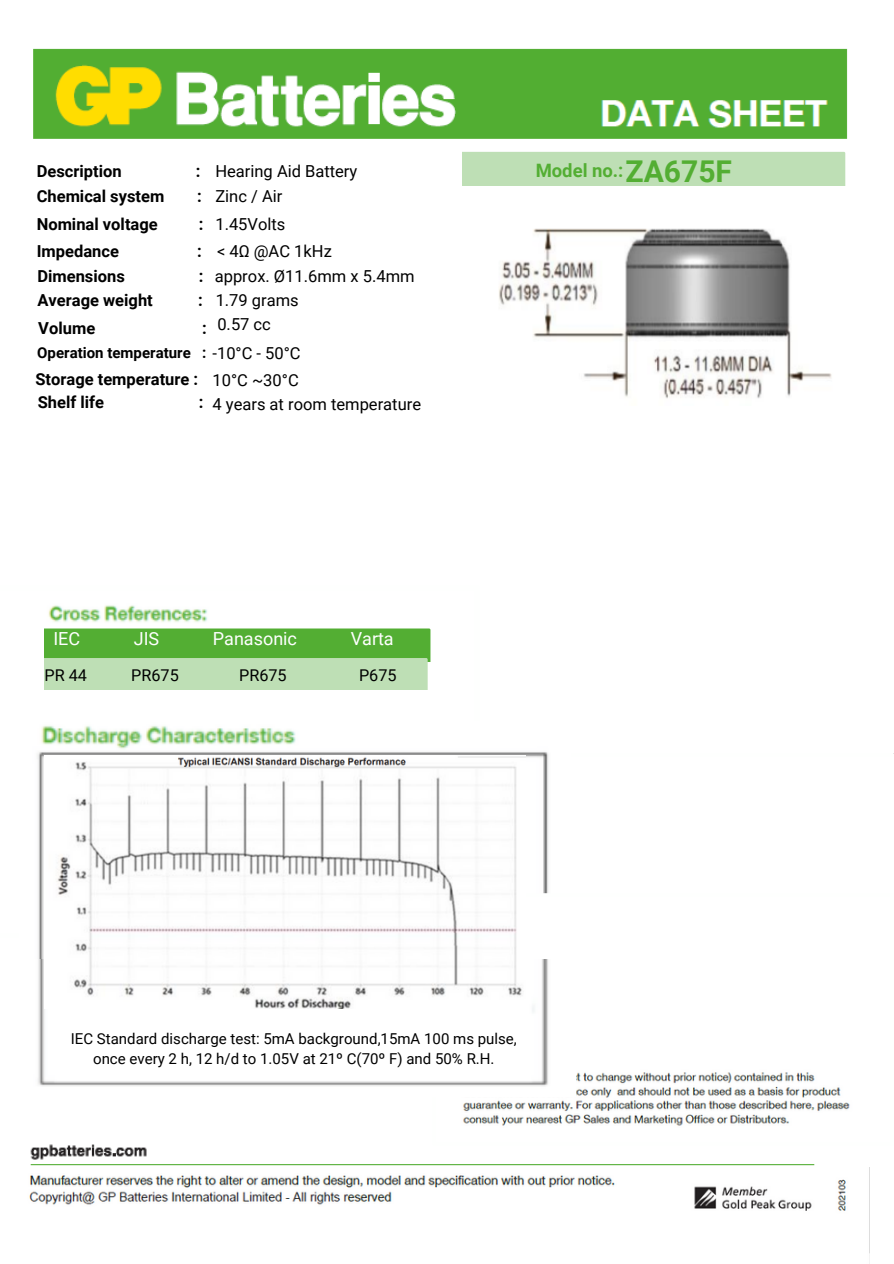
<style>
.page{position:relative;width:894px;height:1264px;background:#fff}
.page>*{position:absolute;margin:0;border:0;box-sizing:border-box;transform-origin:0 0}
.t1{font:700 30px "Roboto";color:#53ae33}
.t2{font:700 18.45px "Roboto";color:#53ae33}
.t3{font:18px "Roboto";color:#fefffe}
.t4{font:700 16.5px "Roboto";color:#000}
.t5{font:16.5px "Roboto";color:#000}
.t6{font:16.2px "Roboto";color:#000}
.t7{font:15px/20.2px "Roboto";color:#000;text-align:center}
.t8{font:700 15px "Roboto";color:#000}
.s1{font-weight:400;font-size:16.5px}
</style>
<div class="page">
<img style="left:33px;top:48px;width:815px;height:91px">
<svg style="left:44px;top:628px;width:386px;height:61px;background:#8ac776"></svg>
<div style="left:462px;top:152px;width:383px;height:34px;background:#bedfb5"></div>
<img style="left:37px;top:726px;width:511px;height:233px">
<img style="left:48px;top:605px;width:160px;height:17px">
<img style="left:30px;top:1144px;width:785px;height:22px">
<img style="left:694px;top:1179px;width:152px;height:32px">
<img style="left:29px;top:1175px;width:586px;height:30px">
<svg style="left:432px;top:893px;width:383px;height:252px"></svg>
<img style="left:451px;top:1059px;width:399px;height:80px">
<img style="left:38px;top:959px;width:537px;height:136px">
<img style="left:499px;top:228px;width:333px;height:171px">
<img style="left:45px;top:756px;width:480px;height:252px">
<p class="t4" style="left:37px;top:162px;width:86px">Description</p>
<p class="t4" style="left:196px;top:162px;width:6px">:</p>
<p class="t2" style="left:535px;top:160px;width:89px">Model no.:</p>
<p class="t1" style="left:625px;top:154px;width:108px">ZA675F</p>
<p class="t4" style="left:37px;top:187px;width:129px">Chemical system</p>
<p class="t4" style="left:197px;top:187px;width:6px">:</p>
<p class="t4" style="left:37px;top:214px;width:123px">Nominal voltage</p>
<p class="t4" style="left:199px;top:214px;width:6px">:</p>
<p class="t4" style="left:37px;top:267px;width:89px">Dimensions</p>
<p class="t4" style="left:199px;top:267px;width:6px">:</p>
<p class="t5" style="left:215px;top:162px;width:143px">Hearing Aid Battery</p>
<p class="t5" style="left:215px;top:187px;width:68px">Zinc / Air</p>
<p class="t5" style="left:215px;top:214px;width:71px">1.45Volts</p>
<p class="t5" style="left:215px;top:267px;width:201px">approx. Ø11.6mm x 5.4mm</p>
<p class="t5" style="left:216px;top:291px;width:85px">1.79 grams</p>
<p class="t4" style="left:37px;top:241px;width:84px">Impedance</p>
<p class="t4" style="left:197px;top:241px;width:6px">:</p>
<p class="t5" style="left:217px;top:241px;width:116px">&lt; 4Ω @AC 1kHz</p>
<p class="t4" style="left:37px;top:291px;width:117px">Average weight</p>
<p class="t4" style="left:198px;top:291px;width:6px">:</p>
<p class="t4" style="left:38px;top:319px;width:58px">Volume</p>
<p class="t4" style="left:202px;top:319px;width:6px">:</p>
<p class="t5" style="left:217px;top:315px;width:55px">0.57 cc</p>
<p class="t8" style="left:37px;top:344px;width:265px">Operation temperature : <span class="s1">-10°C - 50°C</span></p>
<p class="t4" style="left:35px;top:369px;width:164px">Storage temperature :</p>
<p class="t4" style="left:38px;top:392px;width:68px">Shelf life</p>
<p class="t4" style="left:199px;top:392px;width:6px">:</p>
<p class="t5" style="left:212px;top:371px;width:88px">10°C ~30°C</p>
<p class="t5" style="left:212px;top:395px;width:210px">4 years at room temperature</p>
<p class="t3" style="left:53px;top:628px;width:28px">IEC</p>
<p class="t3" style="left:134px;top:628px;width:27px">JIS</p>
<p class="t3" style="left:213px;top:628px;width:86px">Panasonic</p>
<p class="t3" style="left:350px;top:628px;width:44px">Varta</p>
<p class="t6" style="left:45px;top:666px;width:44px">PR 44</p>
<p class="t6" style="left:131px;top:666px;width:49px">PR675</p>
<p class="t6" style="left:239px;top:666px;width:49px">PR675</p>
<p class="t6" style="left:359px;top:666px;width:39px">P675</p>
<p class="t7" style="left:71px;top:1028px;width:447px">IEC Standard discharge test: 5mA background,15mA 100 ms pulse, once every 2 h, 12 h/d to 1.05V at 21º C(70º F) and 50% R.H.</p>
</div>
